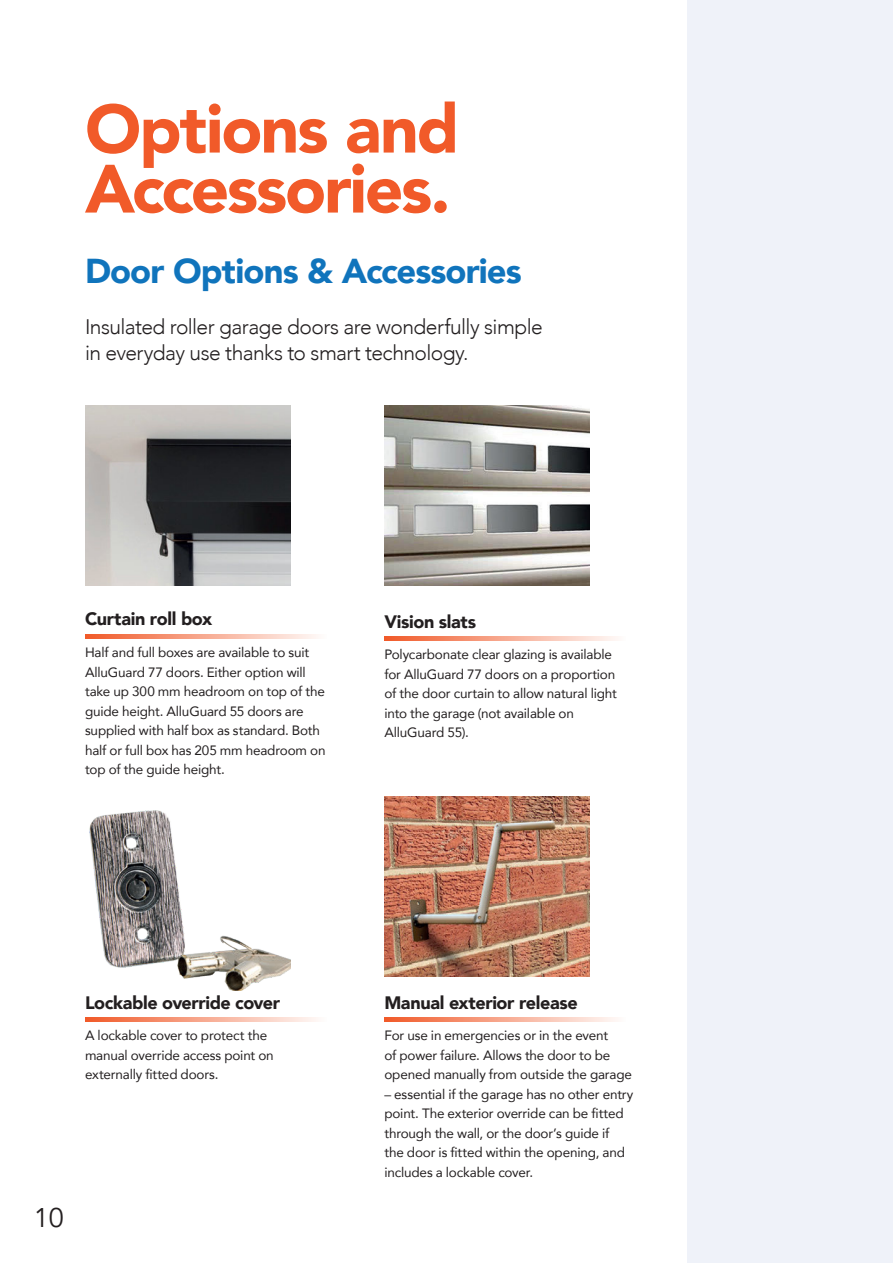
<style>
.page{position:relative;width:893px;height:1263px;background:#fff}
.page>*{position:absolute;margin:0;border:0;box-sizing:border-box;transform-origin:0 0}
.t1{font:900 67.5px/60px "Avenir";letter-spacing:-.03em;color:#f15a29}
.t2{font:900 34.5px "Avenir";letter-spacing:-.025em;color:#1074bc}
.t3{font:27px "Avenir";color:#231f20}
.t4{font:300 21px/25.5px "Avenir";letter-spacing:-.025em;color:#231f20}
.t5{font:900 18px "Avenir";letter-spacing:-.02em;color:#231f20}
.t6{font:13.5px/19.5px "Avenir";letter-spacing:-.015em;color:#231f20}
</style>
<div class="page">
<div style="left:688px;top:0;width:205px;height:1263px;background:#ebeff8"></div>
<svg style="left:85px;top:634px;width:232px;height:4px"></svg>
<svg style="left:85px;top:1017px;width:232px;height:4px"></svg>
<svg style="left:384px;top:1017px;width:233px;height:4px"></svg>
<svg style="left:384px;top:636px;width:233px;height:4px"></svg>
<img style="left:85px;top:405px;width:205px;height:180px">
<img style="left:89px;top:811px;width:201px;height:180px">
<img style="left:384px;top:797px;width:206px;height:179px">
<img style="left:385px;top:405px;width:205px;height:180px">
<p class="t1" style="left:85px;top:97px;width:376px">Options and<br>Accessories.</p>
<p class="t2" style="left:85px;top:242px;width:438px">Door Options &amp; Accessories</p>
<p class="t4" style="left:85px;top:314px;width:459px">Insulated roller garage doors are wonderfully simple in everyday use thanks to smart technology.</p>
<p class="t5" style="left:85px;top:604px;width:129px">Curtain roll box</p>
<p class="t6" style="left:85px;top:642px;width:226px">Half and full boxes are available to suit</p>
<p class="t6" style="left:85px;top:662px;width:222px">AlluGuard 77 doors. Either option will</p>
<p class="t6" style="left:85px;top:681px;width:241px">take up 300 mm headroom on top of the</p>
<p class="t6" style="left:85px;top:701px;width:242px">guide height. AlluGuard 55 doors are supplied with half box as standard. Both half or full box has 205 mm headroom on top of the guide height.</p>
<p class="t5" style="left:384px;top:606px;width:93px">Vision slats</p>
<p class="t6" style="left:384px;top:644px;width:232px">Polycarbonate clear glazing is available for AlluGuard 77 doors on a proportion</p>
<p class="t6" style="left:384px;top:683px;width:234px">of the door curtain to allow natural light into the garage (not available on</p>
<p class="t6" style="left:384px;top:722px;width:86px">AlluGuard 55).</p>
<h3 class="t3" style="left:34px;top:1201px;width:32px">10</h3>
<p class="t5" style="left:85px;top:987px;width:197px">Lockable override cover</p>
<p class="t5" style="left:384px;top:987px;width:195px">Manual exterior release</p>
<p class="t6" style="left:85px;top:1025px;width:184px">A lockable cover to protect the</p>
<p class="t6" style="left:85px;top:1045px;width:190px">manual override access point on</p>
<p class="t6" style="left:85px;top:1064px;width:135px">externally fitted doors.</p>
<p class="t6" style="left:384px;top:1025px;width:249px">For use in emergencies or in the event<br>of power failure. Allows the door to be opened manually from outside the garage</p>
<p class="t6" style="left:384px;top:1084px;width:251px">– essential if the garage has no other entry point. The exterior override can be fitted through the wall, or the door’s guide if<br>the door is fitted within the opening, and includes a lockable cover.</p>
</div>
